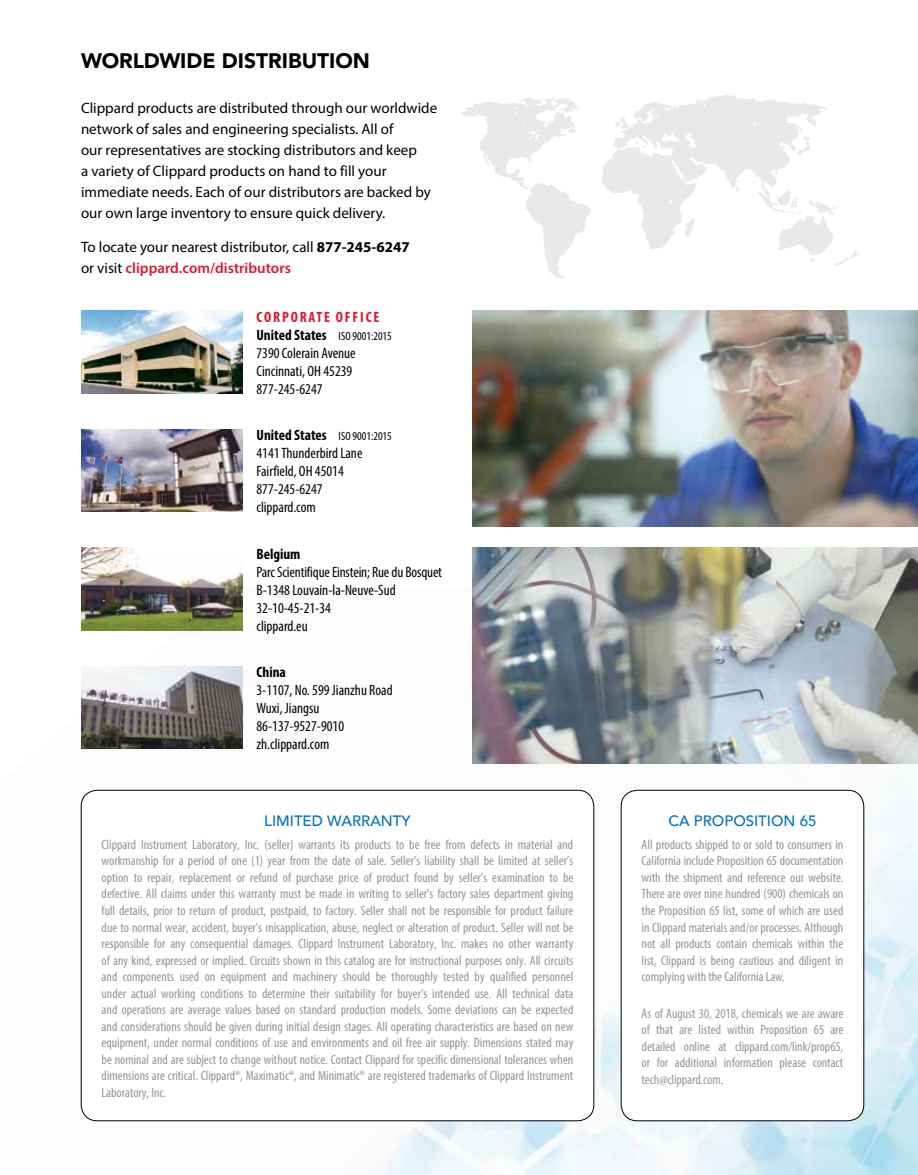
<style>
.page{position:relative;width:918px;height:1175px;background:#fff}
.page>*{position:absolute;margin:0;border:0;box-sizing:border-box;transform-origin:0 0}
.t1{font:900 21px "Avenir";color:#000}
.t2{font:15px/21px "Myriad Pro";color:#000}
.t3{font:condensed 15px/18px "Myriad Pro";color:#000}
.t4{font:500 15px "Avenir";color:#0072bc}
.t5{font:700 condensed 15px "Myriad Pro";color:#000}
.t6{font:condensed 13.5px/16.5px "Myriad Pro";color:#939598;text-align:justify}
.s1{font-weight:700}
.s2{font-weight:600;color:#da1a32}
.s3{font-weight:700;color:#da1a32}
.s4{font-size:12px}
</style>
<div class="page">
<img style="left:80px;top:630px;width:838px;height:544px">
<img style="left:472px;top:310px;width:446px;height:216px">
<div style="left:81px;top:790px;width:513px;height:330px;background:#fff;border-radius:16px"></div>
<div style="left:621px;top:790px;width:243px;height:330px;background:#fff;border-radius:16px"></div>
<div style="left:621px;top:790px;width:243px;height:330px;border:1px solid #000;border-radius:16px"></div>
<img style="left:461px;top:95px;width:397px;height:183px">
<img style="left:81px;top:310px;width:162px;height:83px">
<img style="left:81px;top:429px;width:162px;height:83px">
<img style="left:81px;top:548px;width:162px;height:82px">
<img style="left:81px;top:666px;width:162px;height:82px">
<img style="left:472px;top:547px;width:446px;height:216px">
<h1 class="t1" style="left:81px;top:43px;width:290px">WORLDWIDE DISTRIBUTION</h1>
<p class="t2" style="left:81px;top:97px;width:358px">Clippard products are distributed through our worldwide network of sales and engineering specialists. All of<br>our representatives are stocking distributors and keep<br>a variety of Clippard products on hand to fill your immediate needs. Each of our distributors are backed by our own large inventory to ensure quick delivery.</p>
<p class="t2" style="left:81px;top:236px;width:330px">To locate your nearest distributor, call <span class="s1">877-245-6247 </span>or visit <span class="s2">clippard.com/distributors</span></p>
<p class="t3" style="left:256px;top:308px;width:137px"><span class="s3">CORPORATE OFFICE<br></span><span class="s1">United States</span> <span class="s4">ISO 9001:2015<br></span>7390 Colerain Avenue<br>Cincinnati, OH 45239<br>877-245-6247</p>
<p class="t3" style="left:256px;top:426px;width:137px"><span class="s1">United States</span> <span class="s4">ISO 9001:2015<br></span>4141 Thunderbird Lane<br>Fairfield, OH 45014<br>877-245-6247<br>clippard.com</p>
<p class="t5" style="left:256px;top:544px;width:45px">Belgium</p>
<p class="t3" style="left:256px;top:562px;width:187px">Parc Scientifique Einstein; Rue du Bosquet<br>B-1348 Louvain-la-Neuve-Sud<br>32-10-45-21-34<br>clippard.eu</p>
<p class="t5" style="left:256px;top:662px;width:31px">China</p>
<p class="t3" style="left:256px;top:680px;width:138px">3-1107, No. 599 Jianzhu Road<br>Wuxi, Jiangsu<br>86-137-9527-9010 zh.clippard.com</p>
<p class="t4" style="left:264px;top:807px;width:148px">LIMITED WARRANTY</p>
<p class="t6" style="left:102px;top:836px;width:473px">Clippard Instrument Laboratory, Inc. (seller) warrants its products to be free from defects in material and workmanship for a period of one (1) year from the date of sale. Seller’s liability shall be limited at seller’s option to repair, replacement or refund of purchase price of product found by seller’s examination to be defective. All claims under this warranty must be made in writing to seller’s factory sales department giving full details, prior to return of product, postpaid, to factory. Seller shall not be responsible for product failure due to normal wear, accident, buyer’s misapplication, abuse, neglect or alteration of product. Seller will not be responsible for any consequential damages. Clippard Instrument Laboratory, Inc. makes no other warranty of any kind, expressed or implied. Circuits shown in this catalog are for instructional purposes only. All circuits and components used on equipment and machinery should be thoroughly tested by qualified personnel under actual working conditions to determine their suitability for buyer’s intended use. All technical data and operations are average values based on standard production models. Some deviations can be expected and considerations should be given during initial design stages. All operating characteristics are based on new equipment, under normal conditions of use and environments and oil free air supply. Dimensions stated may be nominal and are subject to change without notice. Contact Clippard for specific dimensional tolerances when dimensions are critical. Clippard®, Maximatic®, and Minimatic® are registered trademarks of Clippard Instrument Laboratory, Inc.</p>
<p class="t4" style="left:669px;top:807px;width:149px">CA PROPOSITION 65</p>
<p class="t6" style="left:642px;top:836px;width:203px">All products shipped to or sold to consumers in California include Proposition 65 documentation with the shipment and reference our website.<br>There are over nine hundred (900) chemicals on the Proposition 65 list, some of which are used in Clippard materials and/or processes. Although not all products contain chemicals within the list, Clippard is being cautious and diligent in complying with the California Law.</p>
<p class="t6" style="left:642px;top:1004px;width:203px">As of August 30, 2018, chemicals we are aware of that are listed within Proposition 65 are detailed online at clippard.com/link/prop65, or for additional information please contact tech@clippard.com.</p>
</div>
